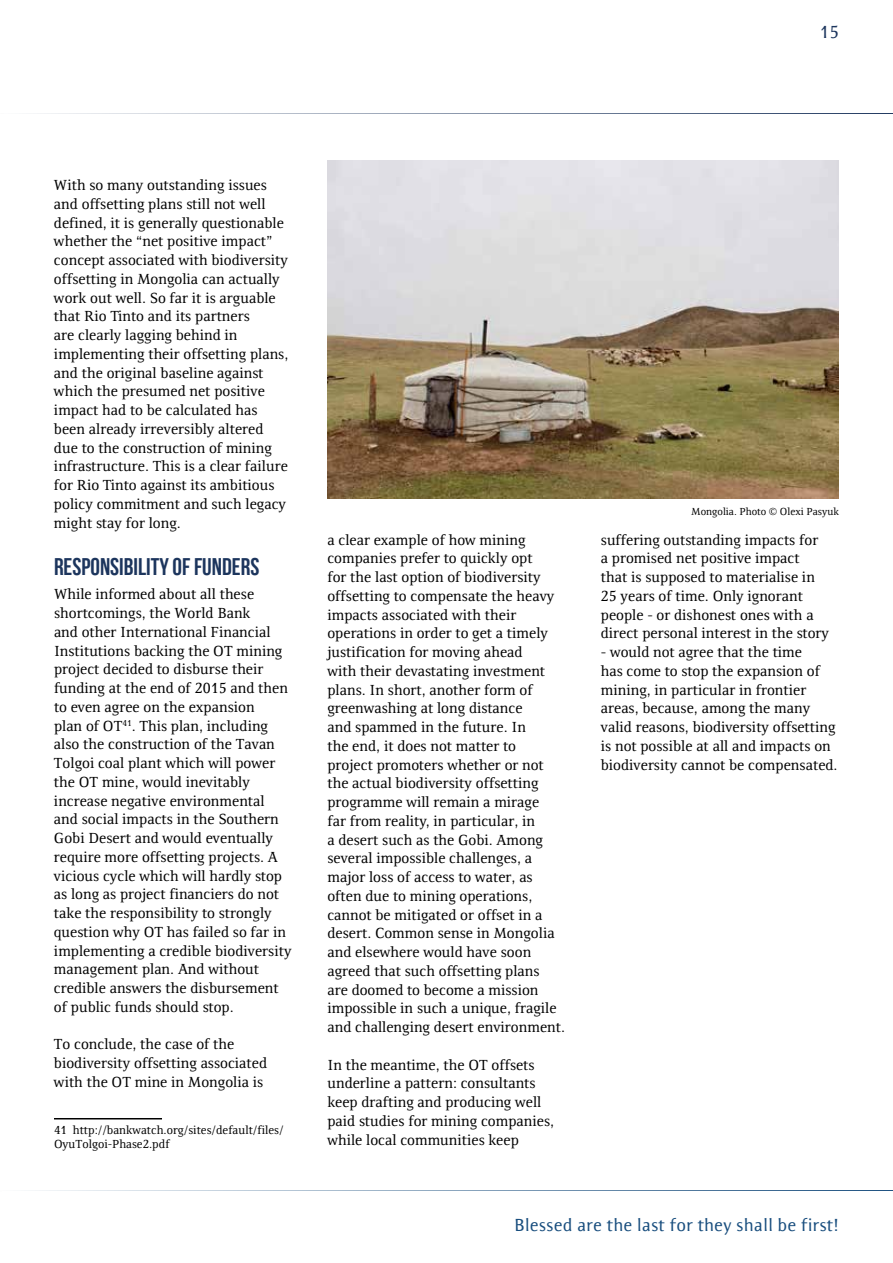
<style>
.page{position:relative;width:893px;height:1263px;background:#fff}
.page>*{position:absolute;margin:0;border:0;box-sizing:border-box;transform-origin:0 0}
.t1{font:24px "Bebas Neue";color:#1c355d}
.t2{font:18px "Resavska BG Sans";color:#194e7e}
.t3{font:18px "Resavska BG Sans";color:#1c355d}
.t4{font:15px/18.8px "Resavska BG";color:#000}
.t5{font:12px/14.4px "Resavska BG";color:#000}
.t6{font:10.5px "Resavska BG";color:#000}
</style>
<div class="page">
<hr style="left:0;top:113px;width:893px;height:1px;background:#1c355d">
<hr style="left:0;top:1190px;width:893px;height:1px;background:#194e7e">
<hr style="left:54px;top:1118px;width:108px;height:1px;background:#000">
<img style="left:327px;top:161px;width:512px;height:337px">
<p class="t3" style="left:820px;top:22px;width:21px">15</p>
<p class="t4" style="left:54px;top:176px;width:236px">With so many outstanding issues and offsetting plans still not well defined, it is generally questionable whether the “net positive impact” concept associated with biodiversity offsetting in Mongolia can actually work out well. So far it is arguable that Rio Tinto and its partners<br>are clearly lagging behind in implementing their offsetting plans, and the original baseline against which the presumed net positive impact had to be calculated has been already irreversibly altered due to the construction of mining infrastructure. This is a clear failure for Rio Tinto against its ambitious policy commitment and such legacy might stay for long.</p>
<h1 class="t1" style="left:54px;top:554px;width:207px">RESPONSIBILITY OF FUNDERS</h1>
<p class="t4" style="left:54px;top:585px;width:239px">While informed about all these shortcomings, the World Bank<br>and other International Financial Institutions backing the OT mining project decided to disburse their funding at the end of 2015 and then to even agree on the expansion<br>plan of OT<sup>41</sup>. This plan, including also the construction of the Tavan Tolgoi coal plant which will power the OT mine, would inevitably increase negative environmental and social impacts in the Southern Gobi Desert and would eventually require more offsetting projects. A vicious cycle which will hardly stop as long as project financiers do not take the responsibility to strongly question why OT has failed so far in implementing a credible biodiversity management plan. And without credible answers the disbursement of public funds should stop.</p>
<p class="t4" style="left:54px;top:1035px;width:215px">To conclude, the case of the biodiversity offsetting associated with the OT mine in Mongolia is</p>
<p class="t5" style="left:54px;top:1122px;width:231px">41 http://bankwatch.org/sites/default/files/<br>OyuTolgoi-Phase2.pdf</p>
<p class="t4" style="left:327px;top:530px;width:239px">a clear example of how mining companies prefer to quickly opt<br>for the last option of biodiversity offsetting to compensate the heavy impacts associated with their operations in order to get a timely justification for moving ahead<br>with their devastating investment plans. In short, another form of greenwashing at long distance<br>and spammed in the future. In<br>the end, it does not matter to project promoters whether or not the actual biodiversity offsetting programme will remain a mirage<br>far from reality, in particular, in<br>a desert such as the Gobi. Among several impossible challenges, a major loss of access to water, as often due to mining operations, cannot be mitigated or offset in a desert. Common sense in Mongolia and elsewhere would have soon agreed that such offsetting plans<br>are doomed to become a mission impossible in such a unique, fragile and challenging desert environment.</p>
<p class="t4" style="left:327px;top:1055px;width:228px">In the meantime, the OT offsets underline a pattern: consultants keep drafting and producing well paid studies for mining companies, while local communities keep</p>
<p class="t6" style="left:691px;top:505px;width:149px">Mongolia. Photo © Olexi Pasyuk</p>
<p class="t4" style="left:601px;top:530px;width:230px">suffering outstanding impacts for a promised net positive impact that is supposed to materialise in 25 years of time. Only ignorant people - or dishonest ones with a direct personal interest in the story</p>
<p class="t4" style="left:601px;top:643px;width:238px">- would not agree that the time<br>has come to stop the expansion of mining, in particular in frontier areas, because, among the many valid reasons, biodiversity offsetting is not possible at all and impacts on biodiversity cannot be compensated.</p>
<p class="t2" style="left:514px;top:1215px;width:326px">Blessed are the last for they shall be first!</p>
</div>
